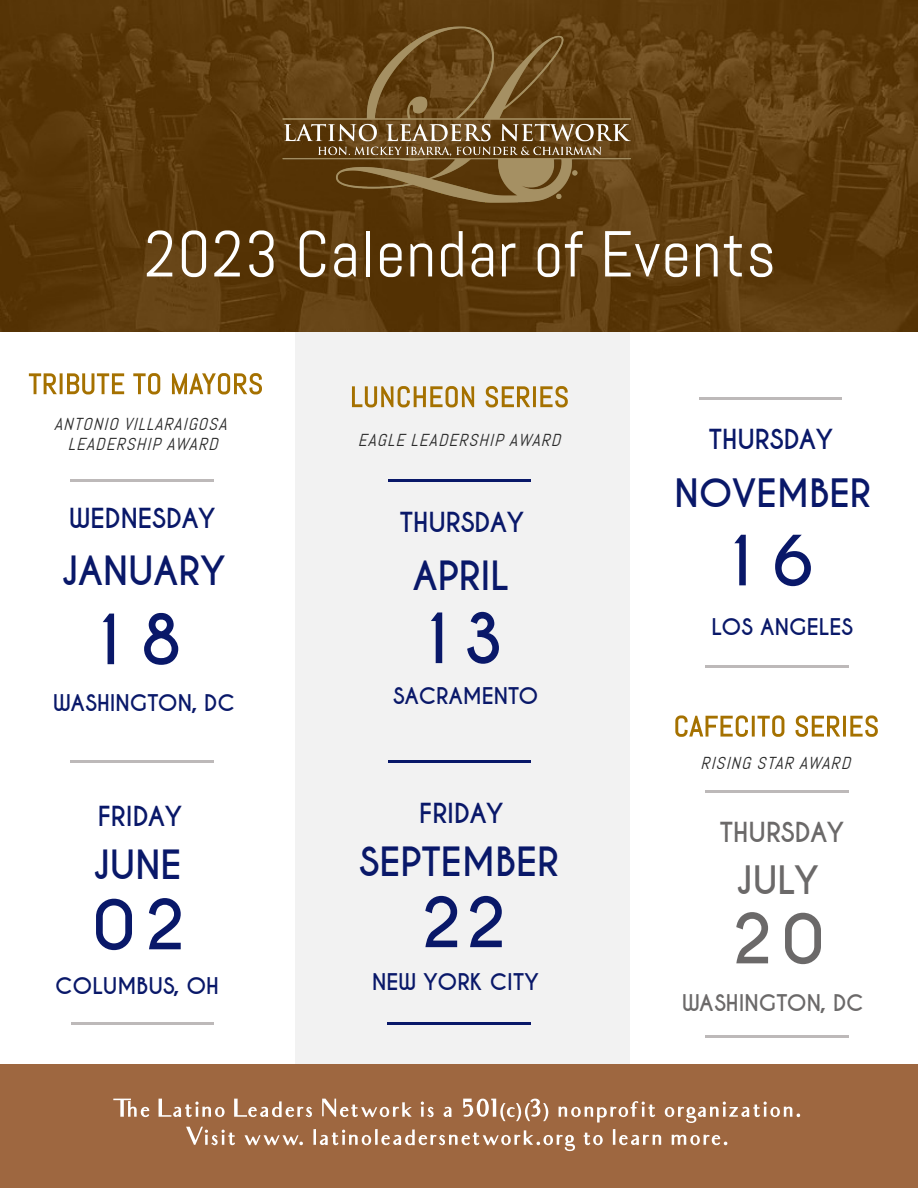
<style>
.page{position:relative;width:918px;height:1188px;background:#fff}
.page>*{position:absolute;margin:0;border:0;box-sizing:border-box;transform-origin:0 0}
.t1{font:64.8px "Abel";letter-spacing:.015em;color:#fff}
.t2{font:700 64.8px "Caviar Dreams";letter-spacing:.15em;color:#091869}
.t3{font:700 64.8px "Caviar Dreams";color:#6b6969}
.t4{font:700 37.8px "Caviar Dreams";color:#091869}
.t5{font:700 36.75px "Caviar Dreams";color:#091869}
.t6{font:700 36.75px "Caviar Dreams";color:#6b6969}
.t7{font:700 25.95px "Caviar Dreams";color:#091869}
.t8{font:700 25.95px "Caviar Dreams";color:#6b6969}
.t9{font:700 21.6px "Caviar Dreams";color:#091869}
.t10{font:700 21.6px "Caviar Dreams";color:#6b6969}
.t11{font:italic 17.25px/20.5px "Abel";color:#2b2b2b;text-align:center}
</style>
<div class="page">
<div style="left:295px;top:302px;width:334px;height:770px;background:#f2f2f2"></div>
<img style="left:1px;top:0;width:917px;height:332px">
<div style="left:0;top:1065px;width:918px;height:123px;background:#9e6740"></div>
<svg style="left:113px;top:1099px;width:687px;height:52px"></svg>
<svg style="left:352px;top:386px;width:216px;height:21px"></svg>
<svg style="left:675px;top:715px;width:203px;height:22px"></svg>
<svg style="left:29px;top:373px;width:233px;height:21px"></svg>
<hr style="left:71px;top:480px;width:80px;height:2px;background:#bdb9b9">
<hr style="left:151px;top:480px;width:62px;height:2px;background:#bdb9b9">
<hr style="left:388px;top:480px;width:80px;height:2px;background:#091869">
<hr style="left:468px;top:480px;width:63px;height:2px;background:#091869">
<hr style="left:706px;top:1036px;width:80px;height:2px;background:#bdb9b9">
<hr style="left:786px;top:1036px;width:63px;height:2px;background:#bdb9b9">
<hr style="left:706px;top:665px;width:80px;height:2px;background:#bdb9b9">
<hr style="left:786px;top:665px;width:63px;height:2px;background:#bdb9b9">
<hr style="left:388px;top:760px;width:80px;height:2px;background:#091869">
<hr style="left:468px;top:760px;width:63px;height:2px;background:#091869">
<hr style="left:388px;top:1023px;width:80px;height:2px;background:#091869">
<hr style="left:468px;top:1023px;width:62px;height:2px;background:#091869">
<hr style="left:71px;top:760px;width:80px;height:2px;background:#bdb9b9">
<hr style="left:151px;top:760px;width:62px;height:2px;background:#bdb9b9">
<hr style="left:71px;top:1023px;width:80px;height:2px;background:#bdb9b9">
<hr style="left:151px;top:1023px;width:63px;height:2px;background:#bdb9b9">
<img style="left:279px;top:24px;width:355px;height:182px">
<hr style="left:706px;top:791px;width:80px;height:2px;background:#bdb9b9">
<hr style="left:786px;top:791px;width:63px;height:2px;background:#bdb9b9">
<hr style="left:699px;top:397px;width:80px;height:3px;background:#bdb9b9">
<hr style="left:779px;top:397px;width:63px;height:3px;background:#bdb9b9">
<h1 class="t1" style="left:144px;top:213px;width:633px">2023 Calendar of Events</h1>
<p class="t11" style="left:54px;top:414px;width:179px">ANTONIO VILLARAIGOSA<br>LEADERSHIP AWARD</p>
<p class="t11" style="left:358px;top:430px;width:209px">EAGLE LEADERSHIP AWARD</p>
<h3 class="t7" style="left:69px;top:503px;width:148px">WEDNESDAY</h3>
<h3 class="t7" style="left:400px;top:507px;width:126px">THURSDAY</h3>
<h2 class="t4" style="left:61px;top:548px;width:166px">JANUARY</h2>
<h2 class="t4" style="left:412px;top:553px;width:98px">APRIL</h2>
<h1 class="t2" style="left:86px;top:601px;width:97px">18</h1>
<h1 class="t2" style="left:414px;top:600px;width:91px">13</h1>
<p class="t9" style="left:53px;top:689px;width:183px">WASHINGTON, DC</p>
<p class="t9" style="left:393px;top:683px;width:147px">SACRAMENTO</p>
<h3 class="t7" style="left:98px;top:801px;width:86px">FRIDAY</h3>
<h3 class="t7" style="left:419px;top:798px;width:86px">FRIDAY</h3>
<h2 class="t4" style="left:93px;top:842px;width:90px">JUNE</h2>
<h2 class="t4" style="left:359px;top:839px;width:201px">SEPTEMBER</h2>
<h1 class="t2" style="left:94px;top:886px;width:93px">02</h1>
<p class="t9" style="left:55px;top:972px;width:165px">COLUMBUS, OH</p>
<h1 class="t2" style="left:421px;top:884px;width:87px">22</h1>
<p class="t9" style="left:372px;top:969px;width:168px">NEW YORK CITY</p>
<h3 class="t7" style="left:709px;top:424px;width:126px">THURSDAY</h3>
<h3 class="t5" style="left:675px;top:471px;width:198px">NOVEMBER</h3>
<h1 class="t2" style="left:718px;top:522px;width:97px">16</h1>
<p class="t9" style="left:712px;top:614px;width:143px">LOS ANGELES</p>
<p class="t11" style="left:701px;top:753px;width:156px">RISING STAR AWARD</p>
<h3 class="t8" style="left:720px;top:817px;width:126px">THURSDAY</h3>
<h3 class="t6" style="left:736px;top:858px;width:85px">JULY</h3>
<h1 class="t3" style="left:732px;top:900px;width:93px">20</h1>
<p class="t10" style="left:682px;top:990px;width:183px">WASHINGTON, DC</p>
</div>
